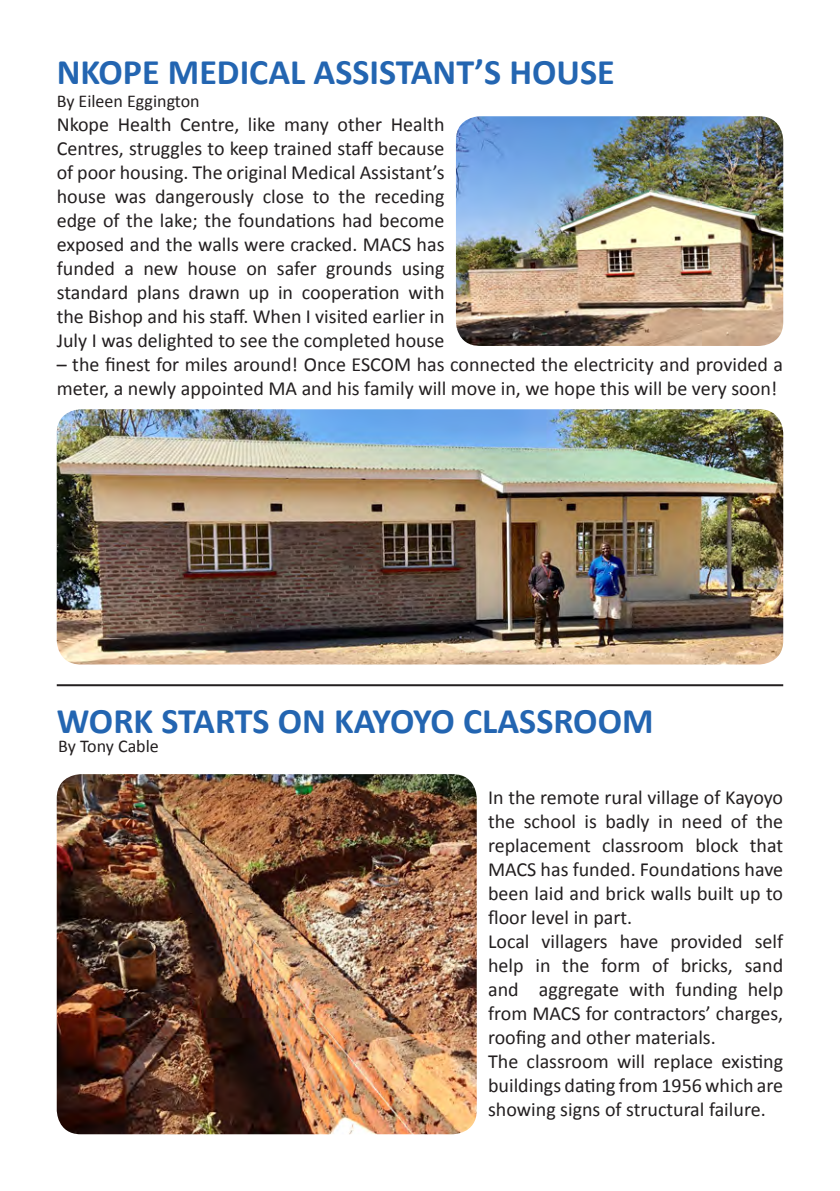
<style>
.page{position:relative;width:840px;height:1191px;background:#fff}
.page>*{position:absolute;margin:0;border:0;box-sizing:border-box;transform-origin:0 0}
.t1{font:700 36px "Calibri";color:#2365b1}
.t2{font:20px/24px "Calibri";color:#231f20;text-align:justify}
.t3{font:18px "Calibri";color:#231f20}
</style>
<div class="page">
<img style="left:57px;top:409px;width:725px;height:255px">
<hr style="left:57px;top:684px;width:725px;height:2px;background:#231f20">
<img style="left:57px;top:774px;width:419px;height:360px">
<img style="left:455px;top:116px;width:327px;height:230px">
<p class="t1" style="left:57px;top:49px;width:559px">NKOPE MEDICAL ASSISTANT’S HOUSE</p>
<p class="t3" style="left:57px;top:90px;width:144px">By Eileen Eggington</p>
<p class="t2" style="left:57px;top:113px;width:389px">Nkope Health Centre, like many other Health Centres, struggles to keep trained staff because of poor housing. The original Medical Assistant’s house was dangerously close to the receding edge of the lake; the foundations had become exposed and the walls were cracked. MACS has funded a new house on safer grounds using standard plans drawn up in cooperation with the Bishop and his staff. When I visited earlier in July I was delighted to see the completed house</p>
<p class="t2" style="left:57px;top:353px;width:727px">– the finest for miles around! Once ESCOM has connected the electricity and provided a meter, a newly appointed MA and his family will move in, we hope this will be very soon!</p>
<p class="t1" style="left:57px;top:698px;width:598px">WORK STARTS ON KAYOYO CLASSROOM</p>
<p class="t3" style="left:58px;top:734px;width:102px">By Tony Cable</p>
<p class="t2" style="left:488px;top:785px;width:296px">In the remote rural village of Kayoyo the school is badly in need of the replacement classroom block that MACS has funded. Foundations have been laid and brick walls built up to floor level in part.</p>
<p class="t2" style="left:488px;top:929px;width:296px">Local villagers have provided self help in the form of bricks, sand and aggregate with funding help from MACS for contractors’ charges, roofing and other materials.</p>
<p class="t2" style="left:488px;top:1049px;width:296px">The classroom will replace existing buildings dating from 1956 which are showing signs of structural failure.</p>
</div>
